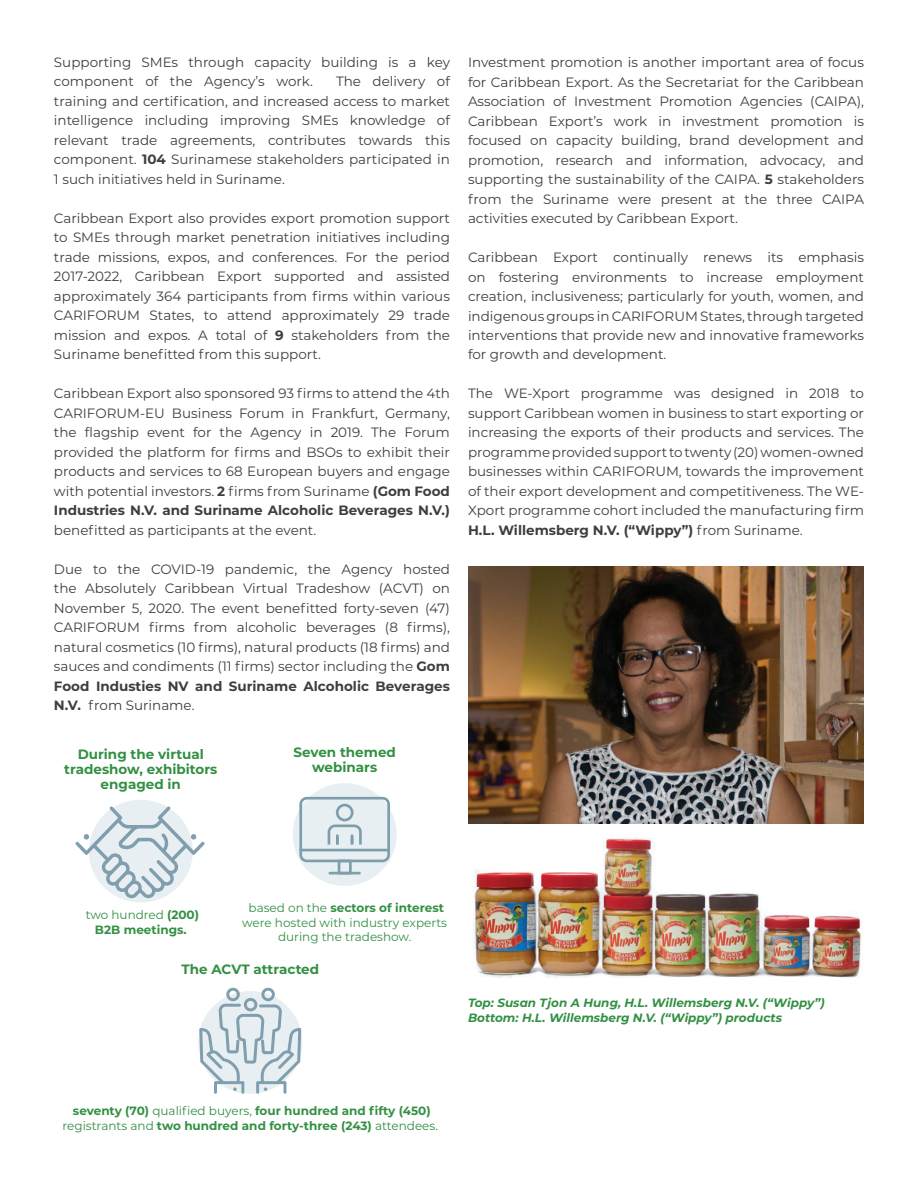
<style>
.page{position:relative;width:918px;height:1188px;background:#fff}
.page>*{position:absolute;margin:0;border:0;box-sizing:border-box;transform-origin:0 0}
.t1{font:13.5px/19.5px "Montserrat";color:#3e3e3f;text-align:justify}
.t2{font:700 13.5px/15px "Montserrat";color:#329043;text-align:center}
.t3{font:700 12px/15px "Montserrat";color:#329043;text-align:center}
.t4{font:italic 700 12px/15px "Montserrat";color:#329043}
.t5{font:12px/14.4px "Montserrat";color:#329043;text-align:center}
.s1{font-weight:700}
.s2{font-weight:400}
</style>
<div class="page">
<img style="left:468px;top:567px;width:396px;height:257px">
<img style="left:473px;top:838px;width:388px;height:139px">
<div style="left:89px;top:800px;width:104px;height:102px;background:#e8eff3;border-radius:50%"></div>
<svg style="left:76px;top:806px;width:129px;height:92px"></svg>
<svg style="left:199px;top:988px;width:102px;height:106px"></svg>
<div style="left:293px;top:783px;width:104px;height:103px;background:#e8eff3;border-radius:50%"></div>
<div style="left:338px;top:860px;width:14px;height:14px;border:3px solid #7e9eac"></div>
<hr style="left:330px;top:872px;width:30px;height:2px;background:#7e9eac">
<div style="left:299px;top:797px;width:91px;height:65px;border:3px solid #7e9eac;border-radius:6px"></div>
<hr style="left:301px;top:849px;width:88px;height:2px;background:#7e9eac">
<div style="left:336px;top:804px;width:18px;height:17px;border:3px solid #7e9eac;border-radius:50%"></div>
<svg style="left:327px;top:824px;width:35px;height:21px"></svg>
<p class="t1" style="left:54px;top:52px;width:398px">Supporting SMEs through capacity building is a key component of the Agency’s work.</p>
<p class="t1" style="left:54px;top:71px;width:398px;text-indent:282px">The delivery of training and certification, and increased access to market intelligence including improving SMEs knowledge of relevant trade agreements, contributes towards this component. <span class="s1">104</span> Surinamese stakeholders participated in 1 such initiatives held in Suriname.</p>
<p class="t1" style="left:54px;top:208px;width:398px">Caribbean Export also provides export promotion support to SMEs through market penetration initiatives including trade missions, expos, and conferences. For the period 2017-2022, Caribbean Export supported and assisted approximately 364 participants from firms within various CARIFORUM States, to attend approximately 29 trade mission and expos. A total of <span class="s1">9</span> stakeholders from the Suriname benefitted from this support.</p>
<p class="t1" style="left:54px;top:383px;width:398px">Caribbean Export also sponsored 93 firms to attend the 4th CARIFORUM-EU Business Forum in Frankfurt, Germany, the flagship event for the Agency in 2019. The Forum provided the platform for firms and BSOs to exhibit their products and services to 68 European buyers and engage with potential investors. <span class="s1">2</span> firms from Suriname <span class="s1">(Gom Food Industries N.V. and Suriname Alcoholic Beverages N.V.)</span></p>
<p class="t1" style="left:54px;top:520px;width:264px">benefitted as participants at the event.</p>
<p class="t1" style="left:54px;top:559px;width:398px">Due to the COVID-19 pandemic, the Agency hosted the Absolutely Caribbean Virtual Tradeshow (ACVT) on November 5, 2020. The event benefitted forty-seven (47)<br>CARIFORUM firms from alcoholic beverages (8 firms), natural cosmetics (10 firms), natural products (18 firms) and sauces and condiments (11 firms) sector including the <span class="s1">Gom Food Industies NV and Suriname Alcoholic Beverages N.V.</span> from Suriname.</p>
<p class="t2" style="left:64px;top:746px;width:155px">During the virtual tradeshow, exhibitors engaged in</p>
<p class="t2" style="left:293px;top:744px;width:104px">Seven themed webinars</p>
<p class="t1" style="left:468px;top:52px;width:398px">Investment promotion is another important area of focus for Caribbean Export. As the Secretariat for the Caribbean Association of Investment Promotion Agencies (CAIPA), Caribbean Export’s work in investment promotion is focused on capacity building, brand development and promotion, research and information, advocacy, and supporting the sustainability of the CAIPA. <span class="s1">5</span> stakeholders from the Suriname were present at the three CAIPA activities executed by Caribbean Export.</p>
<p class="t1" style="left:468px;top:247px;width:398px">Caribbean Export continually renews its emphasis on fostering environments to increase employment creation, inclusiveness; particularly for youth, women, and indigenous groups in CARIFORUM States, through targeted interventions that provide new and innovative frameworks for growth and development.</p>
<p class="t1" style="left:468px;top:383px;width:398px">The WE-Xport programme was designed in 2018 to support Caribbean women in business to start exporting or increasing the exports of their products and services. The programme provided support to twenty (20) women-owned businesses within CARIFORUM, towards the improvement of their export development and competitiveness. The WE-Xport programme cohort included the manufacturing firm <span class="s1">H.L. Willemsberg N.V. (“Wippy”)</span> from Suriname.</p>
<p class="t3" style="left:86px;top:907px;width:115px"><span class="s2">two hundred</span> (200)<br>B2B meetings.</p>
<p class="t5" style="left:242px;top:900px;width:206px">based on the <span class="s1">sectors of interest </span>were hosted with industry experts during the tradeshow.</p>
<p class="t2" style="left:181px;top:961px;width:139px">The ACVT attracted</p>
<p class="t4" style="left:468px;top:994px;width:358px">Top: Susan Tjon A Hung, H.L. Willemsberg N.V. (“Wippy”)<br>Bottom: H.L. Willemsberg N.V. (“Wippy”) products</p>
<p class="t3" style="left:63px;top:1103px;width:377px">seventy (70) <span class="s2">qualified buyers,</span> four hundred and fifty (450) <span class="s2">registrants and</span> two hundred and forty-three (243) <span class="s2">attendees.</span></p>
</div>
